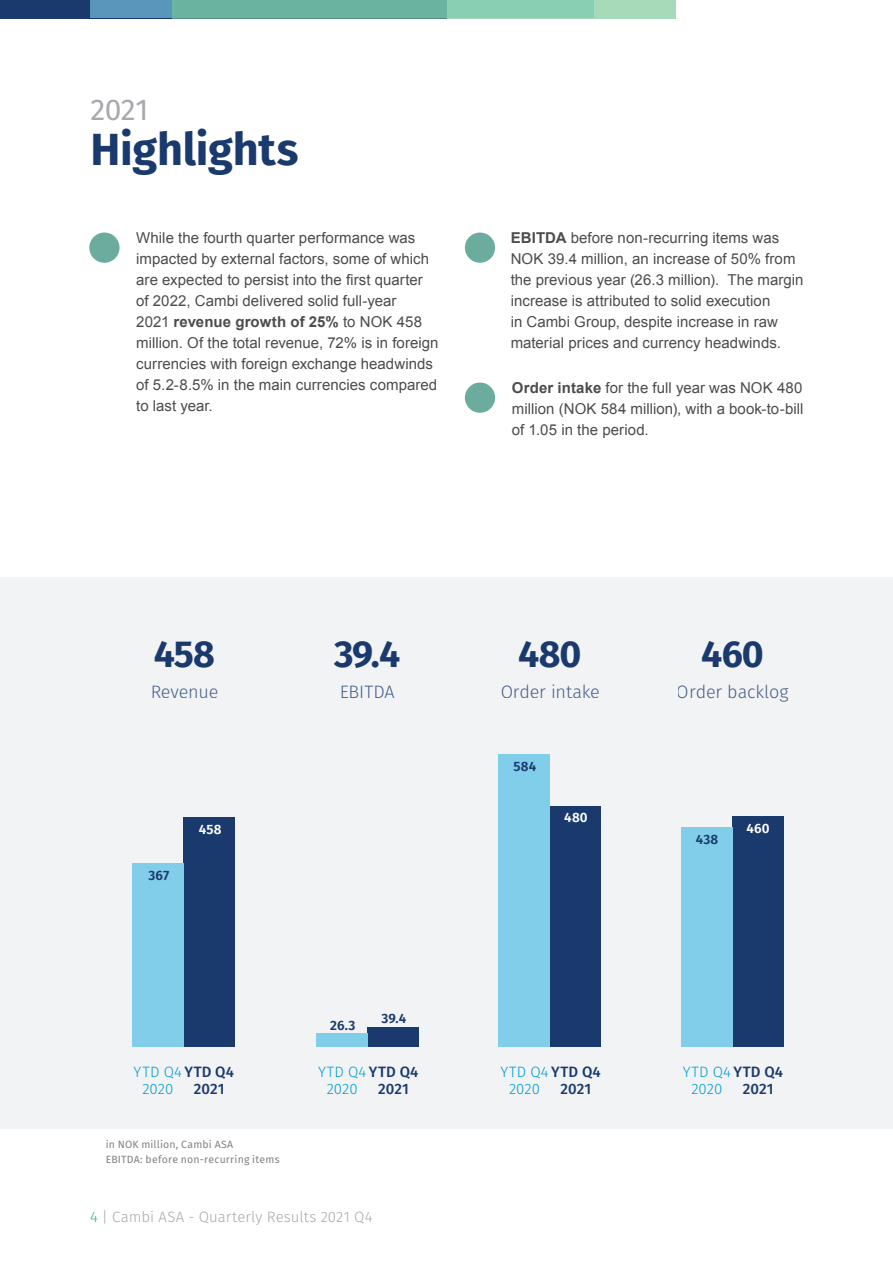
<style>
.page{position:relative;width:893px;height:1263px;background:#fff}
.page>*{position:absolute;margin:0;border:0;box-sizing:border-box;transform-origin:0 0}
.Headline_46_44_Left{font:700 45px "Fira Sans";letter-spacing:-.005em;color:#1a3a6d}
.Headline_70_70_Left{font:700 37.5px "Fira Sans";letter-spacing:-.025em;color:#1a3a6d}
.Headline_29_30_Left{font:30px "Fira Sans";color:#a8a9ad}
.t1{font:300 18px "Fira Sans";letter-spacing:-.01em;color:#1a3a6d}
.Small_Text_7_10_Left{font:15px/21px "Arial";letter-spacing:.005em;color:#4b4c4d}
.Small_Text_7_10_Left-2{font:300 15px "Fira Sans";letter-spacing:.01em;color:#009dd4}
.t2{font:300 15px "Fira Sans";letter-spacing:.005em;color:#a8a9ad}
.Small_Text_7_10_Left-3{font:500 15px "Fira Sans";color:#1a3a6d}
.Small_Text_7_10_Cent{font:600 13.5px "Fira Sans";letter-spacing:.015em;color:#1a3a6d}
.Small_Text_7_10_Cent-2{font:600 13.5px "Fira Sans";letter-spacing:.015em;color:#fff}
.Small_Text_7_10_Left-4{font:10.5px "Fira Sans";letter-spacing:.015em;color:#808285}
.s1{font-weight:700}
.s2{font-weight:500;color:#1a3a6d}
.s3{color:#3ab875}
</style>
<div class="page">
<div style="left:0;top:0;width:446px;height:18px;background:#1a3a6d"></div>
<div style="left:90px;top:0;width:503px;height:18px;background:#5a96bb"></div>
<svg style="left:172px;top:0;width:504px;height:18px;fill:#69b3a0"></svg>
<div style="left:0;top:578px;width:893px;height:551px;background:#f2f3f4"></div>
<div style="left:89px;top:233px;width:31px;height:30px;background:#6cac9e;border-radius:50%"></div>
<div style="left:465px;top:383px;width:30px;height:30px;background:#6cac9e;border-radius:50%"></div>
<div style="left:465px;top:233px;width:30px;height:30px;background:#6cac9e;border-radius:50%"></div>
<div style="left:368px;top:1027px;width:51px;height:20px;background:#1a3a6d"></div>
<div style="left:317px;top:1034px;width:51px;height:13px;background:#80ceea"></div>
<div style="left:733px;top:817px;width:51px;height:230px;background:#1a3a6d"></div>
<div style="left:682px;top:828px;width:51px;height:219px;background:#80ceea"></div>
<div style="left:549px;top:807px;width:51px;height:240px;background:#1a3a6d"></div>
<div style="left:498px;top:754px;width:51px;height:293px;background:#80ceea"></div>
<div style="left:184px;top:817px;width:51px;height:230px;background:#1a3a6d"></div>
<div style="left:133px;top:863px;width:51px;height:184px;background:#80ceea"></div>
<p class="Headline_29_30_Left" style="left:91px;top:87px;width:59px">2021</p>
<p class="Headline_46_44_Left" style="left:91px;top:111px;width:210px">Highlights</p>
<p class="Small_Text_7_10_Left" style="left:136px;top:228px;width:304px">While the fourth quarter performance was impacted by external factors, some of which are expected to persist into the first quarter of 2022, Cambi delivered solid full-year<br>2021 <span class="s1">revenue growth of 25%</span> to NOK 458 million. Of the total revenue, 72% is in foreign currencies with foreign exchange headwinds of 5.2-8.5% in the main currencies compared to last year.</p>
<p class="Small_Text_7_10_Left" style="left:511px;top:228px;width:294px"><span class="s1">EBITDA</span> before non-recurring items was NOK 39.4 million, an increase of 50% from the previous year (26.3 million). The margin increase is attributed to solid execution<br>in Cambi Group, despite increase in raw material prices and currency headwinds.</p>
<p class="Small_Text_7_10_Left" style="left:512px;top:378px;width:293px;text-align:justify"><span class="s1">Order intake</span> for the full year was NOK 480 million (NOK 584 million), with a book-to-bill of 1.05 in the period.</p>
<p class="Headline_70_70_Left" style="left:154px;top:622px;width:63px">458</p>
<p class="t1" style="left:150px;top:678px;width:70px">Revenue</p>
<p class="Small_Text_7_10_Cent" style="left:149px;top:864px;width:22px">367</p>
<p class="Small_Text_7_10_Cent-2" style="left:199px;top:818px;width:24px">458</p>
<p class="Headline_70_70_Left" style="left:334px;top:622px;width:68px">39.4</p>
<p class="t1" style="left:340px;top:678px;width:57px">EBITDA</p>
<p class="Small_Text_7_10_Left-2" style="left:134px;top:1061px;width:102px">YTD Q4<span class="s2">YTD Q4</span></p>
<p class="Small_Text_7_10_Left-2" style="left:142px;top:1078px;width:33px">2020</p>
<p class="Small_Text_7_10_Left-3" style="left:194px;top:1076px;width:32px">2021</p>
<p class="Small_Text_7_10_Left-4" style="left:106px;top:1136px;width:129px">in NOK million, Cambi ASA</p>
<p class="Small_Text_7_10_Left-4" style="left:106px;top:1151px;width:175px">EBITDA: before non-recurring items</p>
<p class="Small_Text_7_10_Cent" style="left:330px;top:1014px;width:27px">26.3</p>
<p class="Small_Text_7_10_Cent" style="left:381px;top:1007px;width:26px">39.4</p>
<p class="Small_Text_7_10_Left-2" style="left:318px;top:1061px;width:102px">YTD Q4<span class="s2">YTD Q4</span></p>
<p class="Small_Text_7_10_Left-2" style="left:327px;top:1078px;width:33px">2020</p>
<p class="Small_Text_7_10_Left-3" style="left:378px;top:1076px;width:32px">2021</p>
<p class="t2" style="left:90px;top:1206px;width:284px"><span class="s3">4</span> | Cambi ASA - Quarterly Results 2021 Q4</p>
<p class="Headline_70_70_Left" style="left:518px;top:622px;width:65px">480</p>
<p class="t1" style="left:501px;top:678px;width:101px">Order intake</p>
<p class="Small_Text_7_10_Cent" style="left:512px;top:756px;width:25px">468</p>
<p class="Small_Text_7_10_Cent" style="left:514px;top:756px;width:24px">584</p>
<p class="Small_Text_7_10_Cent-2" style="left:564px;top:806px;width:25px">480</p>
<p class="Headline_70_70_Left" style="left:701px;top:622px;width:64px">460</p>
<p class="t1" style="left:677px;top:678px;width:113px">Order backlog</p>
<p class="Small_Text_7_10_Cent" style="left:696px;top:828px;width:24px">438</p>
<p class="Small_Text_7_10_Cent-2" style="left:746px;top:817px;width:25px">460</p>
<p class="Small_Text_7_10_Left-2" style="left:500px;top:1061px;width:102px">YTD Q4<span class="s2">YTD Q4</span></p>
<p class="Small_Text_7_10_Left-2" style="left:509px;top:1078px;width:33px">2020</p>
<p class="Small_Text_7_10_Left-3" style="left:561px;top:1076px;width:32px">2021</p>
<p class="Small_Text_7_10_Left-2" style="left:683px;top:1061px;width:102px">YTD Q4<span class="s2">YTD Q4</span></p>
<p class="Small_Text_7_10_Left-2" style="left:691px;top:1078px;width:33px">2020</p>
<p class="Small_Text_7_10_Left-3" style="left:743px;top:1076px;width:32px">2021</p>
</div>
